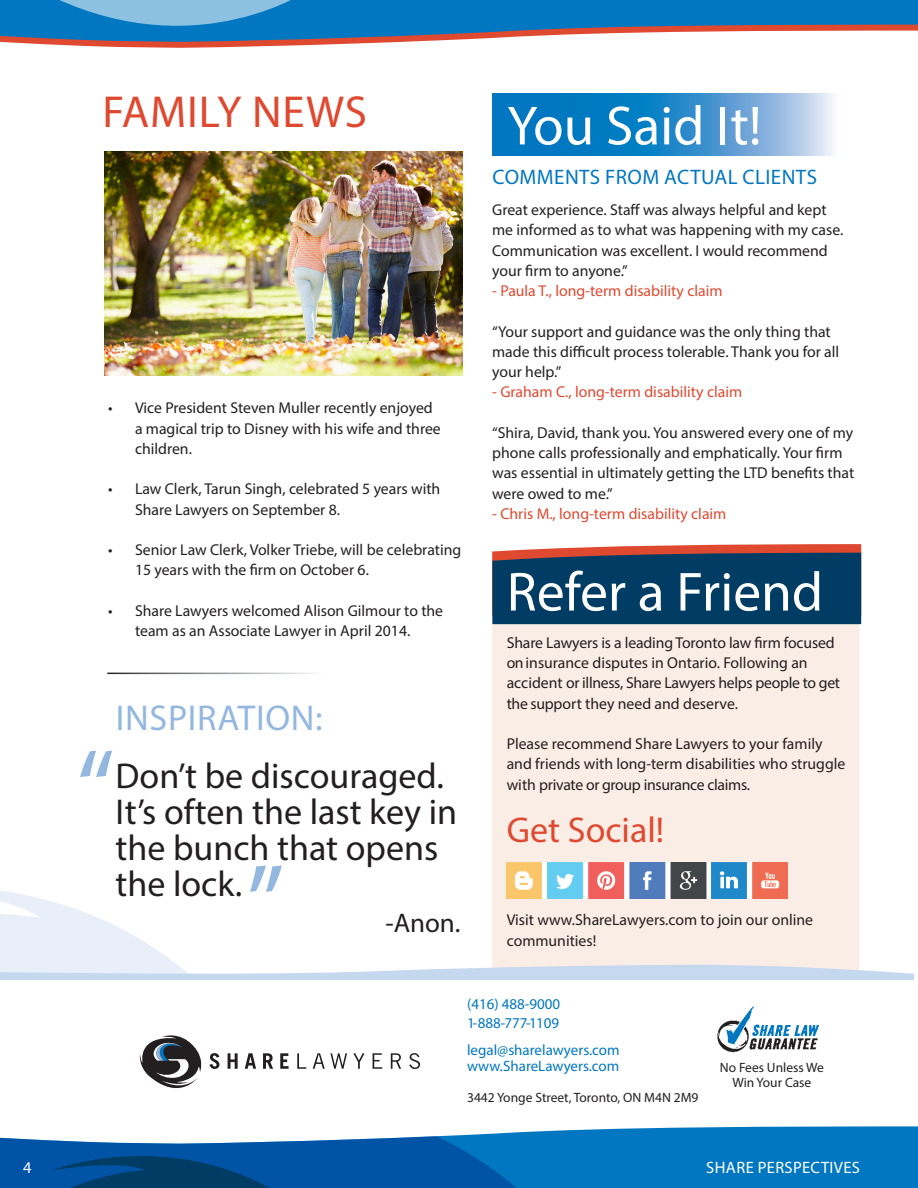
<style>
.page{position:relative;width:918px;height:1188px;background:#fff}
.page>*{position:absolute;margin:0;border:0;box-sizing:border-box;transform-origin:0 0}
.t1{font:108px "Myriad Pro";color:#94b7e0}
.t2{font:55.5px "Myriad Pro";color:#fff}
.t3{font:45px "Myriad Pro";letter-spacing:.02em;color:#de4930}
.t4{font:36px/36px "Myriad Pro";color:#231f20}
.t5{font:36px "Myriad Pro";letter-spacing:.02em;color:#94b7e0}
.t6{font:36px "Myriad Pro";color:#de4930}
.t7{font:27px "Myriad Pro";color:#231f20}
.t8{font:21px "Myriad Pro";letter-spacing:.02em;color:#0077c0}
.t9{font:16.5px "Myriad Pro";letter-spacing:.02em;color:#fff}
.t10{font:15.75px/20.2px "Myriad Pro";color:#231f20}
.t11{font:15.75px "Myriad Pro";color:#de4930}
.t12{font:15px "Myriad Pro";color:#0077c0}
.t13{font:13.5px/15px "Myriad Pro";color:#231f20;text-align:center}
</style>
<div class="page">
<div style="left:492px;top:624px;width:367px;height:341px;background:#faede5"></div>
<svg style="left:492px;top:544px;width:369px;height:80px;background:#1f4261"></svg>
<svg style="left:492px;top:94px;width:341px;height:62px;background:#3b93ce"></svg>
<img style="left:507px;top:863px;width:280px;height:36px">
<svg style="left:0;top:891px;width:177px;height:74px;fill:#e8eff8"></svg>
<svg style="left:0;top:965px;width:914px;height:15px;fill:#c6d8ef"></svg>
<div style="left:730px;top:1126px;width:188px;height:62px;background:#0077c0"></div>
<svg style="left:0;top:1127px;width:730px;height:61px;background:#1c77bc"></svg>
<svg style="left:42px;top:1127px;width:249px;height:61px"></svg>
<img style="left:717px;top:1007px;width:101px;height:46px">
<svg style="left:228px;top:1053px;width:10px;height:16px"></svg>
<svg style="left:245px;top:1053px;width:11px;height:16px"></svg>
<svg style="left:263px;top:1053px;width:10px;height:16px"></svg>
<svg style="left:280px;top:1053px;width:9px;height:16px"></svg>
<svg style="left:297px;top:1053px;width:9px;height:16px"></svg>
<svg style="left:313px;top:1053px;width:34px;height:16px"></svg>
<svg style="left:353px;top:1053px;width:12px;height:16px"></svg>
<svg style="left:373px;top:1053px;width:9px;height:16px"></svg>
<svg style="left:391px;top:1053px;width:10px;height:16px"></svg>
<svg style="left:409px;top:1053px;width:11px;height:16px"></svg>
<svg style="left:139px;top:1035px;width:80px;height:54px"></svg>
<svg style="left:0;top:0;width:918px;height:48px"></svg>
<img style="left:105px;top:151px;width:358px;height:225px">
<p class="t3" style="left:103px;top:84px;width:266px">FAMILY NEWS</p>
<p class="t10" style="left:135px;top:398px;width:307px;text-indent:-27px">• Vice President Steven Muller recently enjoyed a magical trip to Disney with his wife and three children.</p>
<p class="t10" style="left:135px;top:479px;width:307px;text-indent:-27px">• Law Clerk, Tarun Singh, celebrated 5 years with<br>Share Lawyers on September 8.</p>
<p class="t10" style="left:135px;top:539px;width:328px;text-indent:-27px">• Senior Law Clerk, Volker Triebe, will be celebrating<br>15 years with the firm on October 6.</p>
<p class="t10" style="left:108px;top:600px;width:337px;text-align:center">• Share Lawyers welcomed Alison Gilmour to the team as an Associate Lawyer in April 2014.</p>
<p class="t5" style="left:116px;top:696px;width:208px">INSPIRATION:</p>
<p class="t4" style="left:116px;top:757px;width:343px">Don’t be discouraged.<br>It’s often the last key in the bunch that opens the lock.</p>
<p class="t7" style="left:386px;top:906px;width:77px">-Anon.</p>
<p class="t1" style="left:76px;top:722px;width:40px">“</p>
<p class="t1" style="left:246px;top:837px;width:40px">”</p>
<p class="t2" style="left:507px;top:92px;width:256px">You Said It!</p>
<p class="t8" style="left:493px;top:164px;width:326px">COMMENTS FROM ACTUAL CLIENTS</p>
<p class="t10" style="left:492px;top:199px;width:353px">Great experience. Staff was always helpful and kept me informed as to what was happening with my case.<br>Communication was excellent. I would recommend your firm to anyone.”</p>
<p class="t11" style="left:492px;top:281px;width:232px">- Paula T., long-term disability claim</p>
<p class="t10" style="left:492px;top:321px;width:349px">“Your support and guidance was the only thing that made this difficult process tolerable. Thank you for all your help.”</p>
<p class="t11" style="left:492px;top:382px;width:251px">- Graham C., long-term disability claim</p>
<p class="t10" style="left:492px;top:422px;width:364px">“Shira, David, thank you. You answered every one of my phone calls professionally and emphatically. Your firm was essential in ultimately getting the LTD benefits that were owed to me.”</p>
<p class="t11" style="left:492px;top:504px;width:236px">- Chris M., long-term disability claim</p>
<p class="t2" style="left:507px;top:558px;width:318px">Refer a Friend</p>
<p class="t10" style="left:507px;top:632px;width:335px">Share Lawyers is a leading Toronto law firm focused on insurance disputes in Ontario. Following an accident or illness, Share Lawyers helps people to get the support they need and deserve.</p>
<p class="t10" style="left:507px;top:733px;width:340px">Please recommend Share Lawyers to your family and friends with long-term disabilities who struggle with private or group insurance claims.</p>
<p class="t6" style="left:507px;top:808px;width:159px">Get Social!</p>
<p class="t10" style="left:507px;top:910px;width:308px">Visit www.ShareLawyers.com to join our online</p>
<p class="t10" style="left:507px;top:930px;width:91px">communities!</p>
<p class="t12" style="left:467px;top:995px;width:95px">(416) 488-9000</p>
<p class="t12" style="left:467px;top:1014px;width:94px">1-888-777-1109</p>
<p class="t12" style="left:467px;top:1040px;width:154px">legal@sharelawyers.com</p>
<p class="t12" style="left:467px;top:1057px;width:154px">www.ShareLawyers.com</p>
<p class="t13" style="left:467px;top:1089px;width:233px">3442 Yonge Street, Toronto, ON M4N 2M9</p>
<p class="t13" style="left:720px;top:1059px;width:106px">No Fees Unless We<br>Win Your Case</p>
<p class="t9" style="left:23px;top:1157px;width:10px">4</p>
<p class="t9" style="left:706px;top:1157px;width:155px">SHARE PERSPECTIVES</p>
</div>
